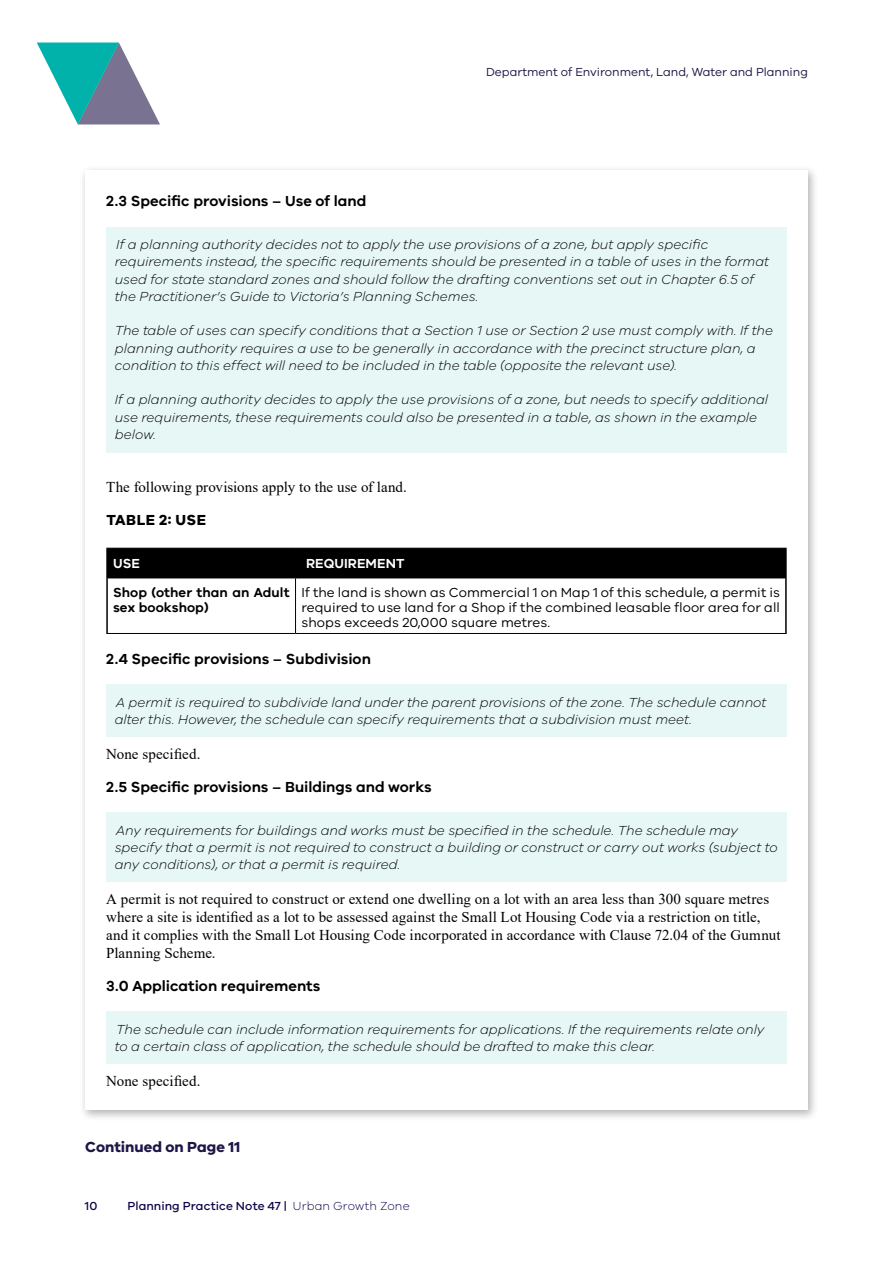
<style>
.page{position:relative;width:893px;height:1263px;background:#fff}
.page>*{position:absolute;margin:0;border:0;box-sizing:border-box;transform-origin:0 0}
.t1{font:15px/18px "Times New Roman";letter-spacing:.005em;color:#000}
.t2{font:600 15px "VIC";color:#000}
.t3{font:700 15px "VIC";color:#201547}
.t4{font:700 15px "VIC";letter-spacing:.03em;color:#000}
.t5{font:italic 300 13.5px/17.2px "VIC";color:#000}
.t6{font:13.5px/15px "VIC";letter-spacing:.005em;color:#000;text-align:justify}
.t7{font:600 13.5px/15px "VIC";letter-spacing:.005em;color:#000}
.t8{font:600 13.5px "VIC";letter-spacing:.005em;color:#fff}
.t9{font:12px "VIC";color:#201547}
.t10{font:500 12px "VIC";letter-spacing:.005em;color:#100249}
.s1{font-weight:300}
</style>
<div class="page">
<svg style="left:37px;top:43px;width:123px;height:81px"></svg>
<div style="left:78px;top:165px;width:741px;height:957px;background:#000;opacity:.3"></div>
<div style="left:85px;top:170px;width:723px;height:940px;background:#fff"></div>
<div style="left:106px;top:227px;width:681px;height:225px;background:#e6f7f6"></div>
<div style="left:106px;top:685px;width:681px;height:52px;background:#e6f7f6"></div>
<div style="left:106px;top:812px;width:681px;height:70px;background:#e6f7f6"></div>
<div style="left:106px;top:1012px;width:681px;height:52px;background:#e6f7f6"></div>
<div style="left:108px;top:548px;width:677px;height:31px;background:#000"></div>
<hr style="left:295px;top:578px;width:1px;height:55px;background:#000">
<hr style="left:300px;top:578px;width:485px;height:1px;background:#000">
<hr style="left:106px;top:633px;width:190px;height:1px;background:#000">
<hr style="left:300px;top:633px;width:487px;height:1px;background:#000">
<hr style="left:106px;top:548px;width:2px;height:30px;background:#000">
<hr style="left:785px;top:548px;width:2px;height:30px;background:#000">
<hr style="left:106px;top:578px;width:2px;height:55px;background:#000">
<hr style="left:785px;top:578px;width:2px;height:55px;background:#000">
<p class="t9" style="left:486px;top:65px;width:323px">Department of Environment, Land, Water and Planning</p>
<p class="t2" style="left:106px;top:192px;width:262px">2.3 Specific provisions – Use of land</p>
<p class="t5" style="left:115px;top:235px;width:656px">If a planning authority decides not to apply the use provisions of a zone, but apply specific requirements instead, the specific requirements should be presented in a table of uses in the format used for state standard zones and should follow the drafting conventions set out in Chapter 6.5 of the Practitioner’s Guide to Victoria’s Planning Schemes.</p>
<p class="t5" style="left:115px;top:322px;width:660px">The table of uses can specify conditions that a Section 1 use or Section 2 use must comply with. If the planning authority requires a use to be generally in accordance with the precinct structure plan, a condition to this effect will need to be included in the table (opposite the relevant use).</p>
<p class="t5" style="left:115px;top:391px;width:655px">If a planning authority decides to apply the use provisions of a zone, but needs to specify additional use requirements, these requirements could also be presented in a table, as shown in the example below.</p>
<p class="t1" style="left:106px;top:477px;width:302px">The following provisions apply to the use of land.</p>
<p class="t4" style="left:106px;top:510px;width:101px">TABLE 2: USE</p>
<p class="t8" style="left:113px;top:555px;width:28px">USE</p>
<p class="t8" style="left:306px;top:555px;width:100px">REQUIREMENT</p>
<p class="t7" style="left:113px;top:585px;width:178px">Shop (other than an Adult sex bookshop)</p>
<p class="t6" style="left:302px;top:585px;width:480px">If the land is shown as Commercial 1 on Map 1 of this schedule, a permit is required to use land for a Shop if the combined leasable floor area for all shops exceeds 20,000 square metres.</p>
<p class="t2" style="left:106px;top:650px;width:266px">2.4 Specific provisions – Subdivision</p>
<p class="t5" style="left:115px;top:693px;width:653px">A permit is required to subdivide land under the parent provisions of the zone. The schedule cannot alter this. However, the schedule can specify requirements that a subdivision must meet.</p>
<p class="t1" style="left:106px;top:744px;width:96px">None specified.</p>
<p class="t2" style="left:106px;top:777px;width:327px">2.5 Specific provisions – Buildings and works</p>
<p class="t5" style="left:115px;top:821px;width:664px">Any requirements for buildings and works must be specified in the schedule. The schedule may specify that a permit is not required to construct a building or construct or carry out works (subject to any conditions), or that a permit is required.</p>
<p class="t1" style="left:106px;top:889px;width:676px">A permit is not required to construct or extend one dwelling on a lot with an area less than 300 square metres where a site is identified as a lot to be assessed against the Small Lot Housing Code via a restriction on title, and it complies with the Small Lot Housing Code incorporated in accordance with Clause 72.04 of the Gumnut Planning Scheme.</p>
<p class="t2" style="left:106px;top:977px;width:216px">3.0 Application requirements</p>
<p class="t5" style="left:115px;top:1020px;width:651px">The schedule can include information requirements for applications. If the requirements relate only to a certain class of application, the schedule should be drafted to make this clear.</p>
<p class="t1" style="left:106px;top:1071px;width:96px">None specified.</p>
<p class="t3" style="left:85px;top:1138px;width:157px">Continued on Page 11</p>
<p class="t10" style="left:85px;top:1198px;width:14px">10</p>
<p class="t10" style="left:127px;top:1198px;width:284px">Planning Practice Note 47 | <span class="s1">Urban Growth Zone</span></p>
</div>
